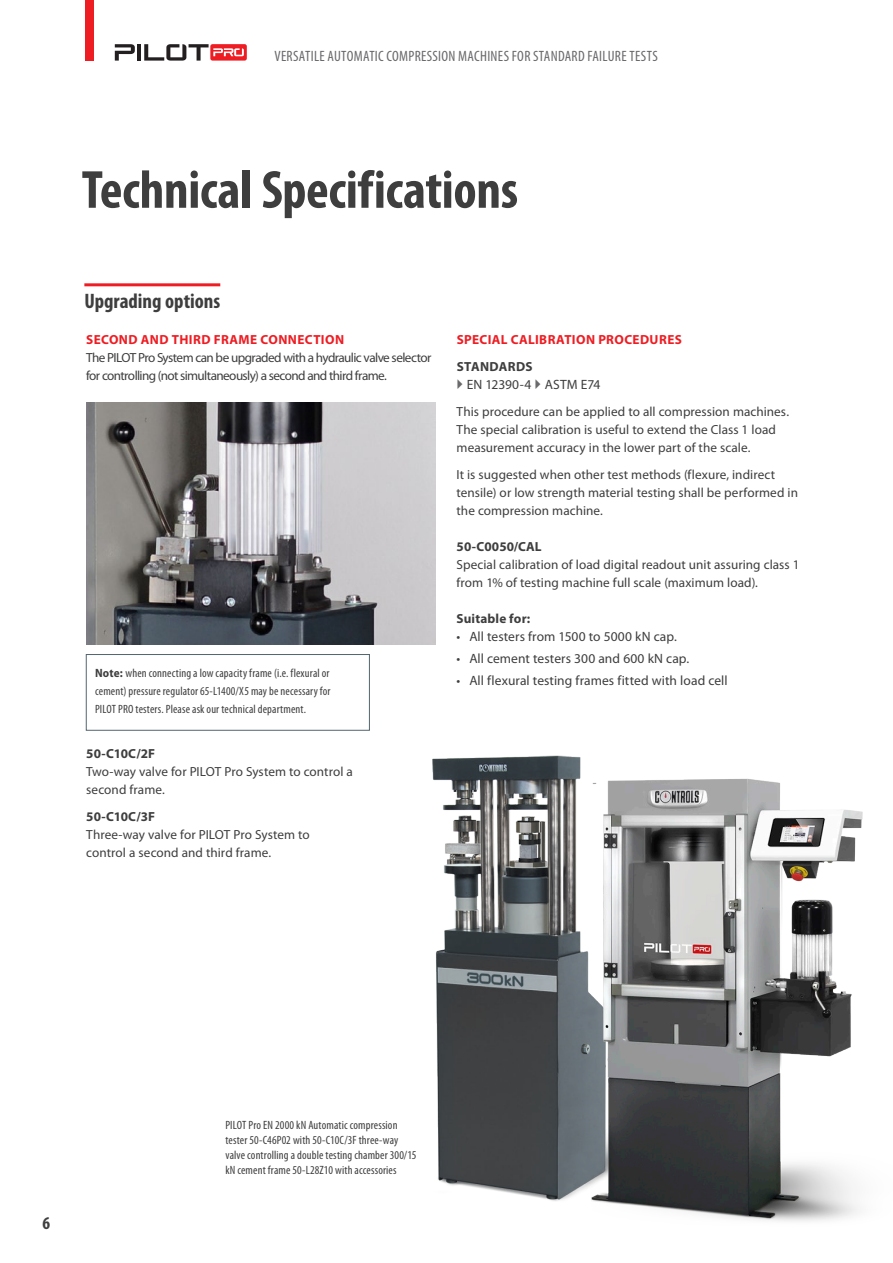
<style>
.page{position:relative;width:893px;height:1263px;background:#fff}
.page>*{position:absolute;margin:0;border:0;box-sizing:border-box;transform-origin:0 0}
.Heading_1{font:700 condensed 54px "Myriad Pro";letter-spacing:-.005em;color:#3e3e3f}
.DS-feature_sub_heads{font:700 condensed 21px "Myriad Pro";color:#3e3e3f}
.t1{font:700 condensed 18px "Myriad Pro";color:#3e3e3f}
.t2{font:condensed 15px "Myriad Pro";letter-spacing:.02em;color:#69696c}
.features{font:13.5px "Myriad Pro";letter-spacing:.005em;color:#3e3e3f}
.body_copy{font:13.2px/18px "Myriad Pro";letter-spacing:.005em;color:#3e3e3f}
.features-ordering{font:13.2px/18px "Myriad Pro";letter-spacing:.005em;color:#3e3e3f}
.body_copy-2{font:13.2px/18px "Myriad Pro";letter-spacing:-.045em;color:#3e3e3f}
.DS_Features_sub-head{font:700 13.2px "Myriad Pro";letter-spacing:.03em;color:#ee1d23}
.body-sub-head{font:700 13.2px "Myriad Pro";letter-spacing:.01em;color:#3e3e3f}
.features-ordering-2{font:700 13.2px "Myriad Pro";letter-spacing:.005em;color:#3e3e3f}
.t3{font:condensed 12px/15px "Myriad Pro";letter-spacing:.01em;color:#3e3e3f;text-align:justify}
.s1{font-weight:700;font-stretch:semi-condensed}
</style>
<div class="page">
<hr style="left:137px;top:44px;width:4px;height:17px;background:#231f20">
<svg style="left:115px;top:44px;width:20px;height:17px"></svg>
<div style="left:210px;top:44px;width:37px;height:17px;background:#ee1d23;border-radius:2px"></div>
<svg style="left:144px;top:44px;width:100px;height:17px"></svg>
<hr style="left:84px;top:283px;width:136px;height:3px;background:#ee1d23">
<img style="left:86px;top:402px;width:349px;height:243px">
<div style="left:86px;top:654px;width:284px;height:77px;border:1px solid #53656e"></div>
<img style="left:432px;top:755px;width:159px;height:446px">
<img style="left:591px;top:778px;width:272px;height:443px">
<div style="left:85px;top:0;width:9px;height:61px;background:#ee1d23"></div>
<p class="t2" style="left:274px;top:47px;width:385px">VERSATILE AUTOMATIC COMPRESSION MACHINES FOR STANDARD FAILURE TESTS</p>
<p class="Heading_1" style="left:82px;top:160px;width:438px">Technical Specifications</p>
<p class="DS-feature_sub_heads" style="left:84px;top:289px;width:137px">Upgrading options</p>
<p class="DS_Features_sub-head" style="left:86px;top:332px;width:259px">SECOND AND THIRD FRAME CONNECTION</p>
<p class="body_copy-2" style="left:86px;top:348px;width:347px">The PILOT Pro System can be upgraded with a hydraulic valve selector for controlling (not simultaneously) a second and third frame.</p>
<p class="t3" style="left:95px;top:664px;width:237px;line-height:18px"><span class="s1">Note:</span> when connecting a low capacity frame (i.e. flexural or cement) pressure regulator 65-L1400/X5 may be necessary for PILOT PRO testers. Please ask our technical department.</p>
<p class="body-sub-head" style="left:86px;top:746px;width:70px">50-C10C/2F</p>
<p class="features-ordering" style="left:86px;top:762px;width:268px">Two-way valve for PILOT Pro System to control a second frame.</p>
<p class="body-sub-head" style="left:86px;top:809px;width:70px">50-C10C/3F</p>
<p class="features-ordering" style="left:86px;top:825px;width:225px">Three-way valve for PILOT Pro System to control a second and third frame.</p>
<p class="DS_Features_sub-head" style="left:457px;top:332px;width:227px">SPECIAL CALIBRATION PROCEDURES</p>
<p class="body-sub-head" style="left:457px;top:359px;width:77px">STANDARDS</p>
<p class="features" style="left:467px;top:377px;width:135px">EN 12390-4 ASTM E74</p>
<p class="body_copy" style="left:457px;top:402px;width:334px">This procedure can be applied to all compression machines.<br>The special calibration is useful to extend the Class 1 load measurement accuracy in the lower part of the scale.</p>
<p class="body_copy" style="left:457px;top:465px;width:343px">It is suggested when other test methods (flexure, indirect tensile) or low strength material testing shall be performed in the compression machine.</p>
<p class="features-ordering-2" style="left:457px;top:539px;width:87px">50-C0050/CAL</p>
<p class="body_copy" style="left:457px;top:555px;width:344px">Special calibration of load digital readout unit assuring class 1 from 1% of testing machine full scale (maximum load).</p>
<p class="body-sub-head" style="left:457px;top:611px;width:75px">Suitable for:</p>
<p class="features" style="left:457px;top:629px;width:222px">• All testers from 1500 to 5000 kN cap.</p>
<p class="features" style="left:457px;top:651px;width:234px">• All cement testers 300 and 600 kN cap.</p>
<p class="features" style="left:457px;top:673px;width:273px">• All flexural testing frames fitted with load cell</p>
<h3 class="t1" style="left:43px;top:1213px;width:9px">6</h3>
<p class="t3" style="left:225px;top:1117px;width:192px;text-align:left">PILOT Pro EN 2000 kN Automatic compression tester 50-C46P02 with 50-C10C/3F three-way valve controlling a double testing chamber 300/15 kN cement frame 50-L28Z10 with accessories</p>
</div>
